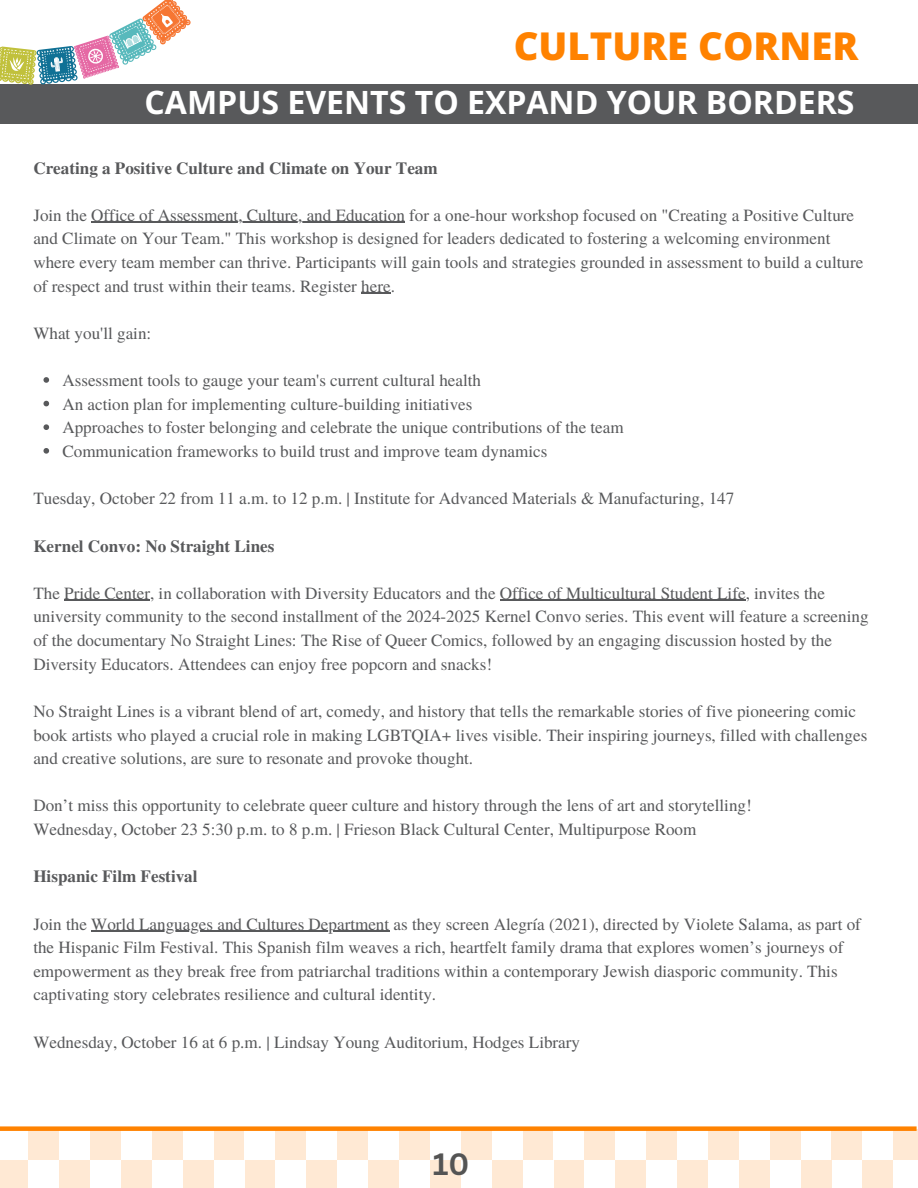
<style>
.page{position:relative;width:918px;height:1188px;background:#fff}
.page>*{position:absolute;margin:0;border:0;box-sizing:border-box;transform-origin:0 0}
.t1{font:800 38.25px "Open Sans";color:#ff8200}
.t2{font:700 32.1px "Open Sans";color:#fff}
.t3{font:700 30px "Canva Sans";color:#545454}
.t4{font:17.1px/23.7px "Te X Gyre Termes";color:#58595b}
.t5{font:700 17.1px "Te X Gyre Termes";color:#58595b}
</style>
<div class="page">
<div style="left:0;top:84px;width:918px;height:40px;background:#58595b"></div>
<div style="left:461px;top:1129px;width:31px;height:31px;background:#ffe9d4"></div>
<div style="left:523px;top:1129px;width:30px;height:31px;background:#ffe9d4"></div>
<div style="left:584px;top:1129px;width:31px;height:31px;background:#ffe9d4"></div>
<div style="left:646px;top:1129px;width:31px;height:31px;background:#ffe9d4"></div>
<div style="left:615px;top:1160px;width:31px;height:28px;background:#ffe9d4"></div>
<div style="left:553px;top:1160px;width:31px;height:28px;background:#ffe9d4"></div>
<div style="left:492px;top:1160px;width:31px;height:28px;background:#ffe9d4"></div>
<div style="left:430px;top:1160px;width:31px;height:28px;background:#ffe9d4"></div>
<div style="left:708px;top:1129px;width:31px;height:31px;background:#ffe9d4"></div>
<div style="left:770px;top:1129px;width:31px;height:31px;background:#ffe9d4"></div>
<div style="left:832px;top:1129px;width:30px;height:31px;background:#ffe9d4"></div>
<div style="left:893px;top:1129px;width:25px;height:31px;background:#ffe9d4"></div>
<div style="left:862px;top:1160px;width:31px;height:28px;background:#ffe9d4"></div>
<div style="left:801px;top:1160px;width:31px;height:28px;background:#ffe9d4"></div>
<div style="left:739px;top:1160px;width:31px;height:28px;background:#ffe9d4"></div>
<div style="left:677px;top:1160px;width:31px;height:28px;background:#ffe9d4"></div>
<div style="left:214px;top:1129px;width:31px;height:31px;background:#ffe9d4"></div>
<div style="left:275px;top:1129px;width:31px;height:31px;background:#ffe9d4"></div>
<div style="left:337px;top:1129px;width:31px;height:31px;background:#ffe9d4"></div>
<div style="left:399px;top:1129px;width:31px;height:31px;background:#ffe9d4"></div>
<div style="left:368px;top:1160px;width:31px;height:28px;background:#ffe9d4"></div>
<div style="left:306px;top:1160px;width:31px;height:28px;background:#ffe9d4"></div>
<div style="left:245px;top:1160px;width:30px;height:28px;background:#ffe9d4"></div>
<div style="left:183px;top:1160px;width:31px;height:28px;background:#ffe9d4"></div>
<div style="left:28px;top:1129px;width:31px;height:31px;background:#ffe9d4"></div>
<div style="left:90px;top:1129px;width:31px;height:31px;background:#ffe9d4"></div>
<div style="left:152px;top:1129px;width:31px;height:31px;background:#ffe9d4"></div>
<div style="left:121px;top:1160px;width:31px;height:28px;background:#ffe9d4"></div>
<div style="left:59px;top:1160px;width:31px;height:28px;background:#ffe9d4"></div>
<div style="left:0;top:1160px;width:28px;height:28px;background:#ffe9d4"></div>
<div style="left:0;top:1126px;width:917px;height:5px;background:#ff8200"></div>
<svg style="left:0;top:0;width:191px;height:85px"></svg>
<hr style="left:91px;top:222px;width:314px;height:1px;background:#58595b">
<hr style="left:361px;top:293px;width:30px;height:1px;background:#58595b">
<svg style="left:43px;top:377px;width:6px;height:6px"></svg>
<svg style="left:43px;top:401px;width:6px;height:5px"></svg>
<svg style="left:43px;top:424px;width:6px;height:6px"></svg>
<svg style="left:43px;top:448px;width:6px;height:6px"></svg>
<hr style="left:64px;top:600px;width:86px;height:1px;background:#58595b">
<hr style="left:500px;top:600px;width:246px;height:1px;background:#58595b">
<hr style="left:91px;top:931px;width:298px;height:1px;background:#58595b">
<h1 class="t1" style="left:514px;top:19px;width:346px">CULTURE CORNER</h1>
<h2 class="t2" style="left:145px;top:79px;width:711px">CAMPUS EVENTS TO EXPAND YOUR BORDERS</h2>
<h3 class="t5" style="left:33px;top:154px;width:406px">Creating a Positive Culture and Climate on Your Team</h3>
<p class="t4" style="left:33px;top:202px;width:822px">Join the Office of Assessment, Culture, and Education for a one-hour workshop focused on "Creating a Positive Culture</p>
<p class="t4" style="left:33px;top:226px;width:831px">and Climate on Your Team." This workshop is designed for leaders dedicated to fostering a welcoming environment where every team member can thrive. Participants will gain tools and strategies grounded in assessment to build a culture of respect and trust within their teams. Register here.</p>
<p class="t4" style="left:33px;top:320px;width:119px">What you'll gain:</p>
<p class="t4" style="left:62px;top:368px;width:420px">Assessment tools to gauge your team's current cultural health</p>
<p class="t4" style="left:62px;top:391px;width:412px">An action plan for implementing culture-building initiatives</p>
<p class="t4" style="left:62px;top:415px;width:563px">Approaches to foster belonging and celebrate the unique contributions of the team</p>
<p class="t4" style="left:62px;top:439px;width:487px">Communication frameworks to build trust and improve team dynamics</p>
<p class="t4" style="left:33px;top:486px;width:702px">Tuesday, October 22 from 11 a.m. to 12 p.m. | Institute for Advanced Materials &amp; Manufacturing, 147</p>
<h3 class="t5" style="left:33px;top:532px;width:243px">Kernel Convo: No Straight Lines</h3>
<p class="t4" style="left:33px;top:580px;width:837px">The Pride Center, in collaboration with Diversity Educators and the Office of Multicultural Student Life, invites the university community to the second installment of the 2024-2025 Kernel Convo series. This event will feature a screening of the documentary No Straight Lines: The Rise of Queer Comics, followed by an engaging discussion hosted by the Diversity Educators. Attendees can enjoy free popcorn and snacks!</p>
<p class="t4" style="left:33px;top:698px;width:835px">No Straight Lines is a vibrant blend of art, comedy, and history that tells the remarkable stories of five pioneering comic book artists who played a crucial role in making LGBTQIA+ lives visible. Their inspiring journeys, filled with challenges and creative solutions, are sure to resonate and provoke thought.</p>
<p class="t4" style="left:33px;top:793px;width:720px">Don’t miss this opportunity to celebrate queer culture and history through the lens of art and storytelling!</p>
<p class="t4" style="left:33px;top:817px;width:665px">Wednesday, October 23 5:30 p.m. to 8 p.m. | Frieson Black Cultural Center, Multipurpose Room</p>
<h3 class="t5" style="left:33px;top:863px;width:166px">Hispanic Film Festival</h3>
<p class="t4" style="left:33px;top:911px;width:829px">Join the World Languages and Cultures Department as they screen Alegría (2021), directed by Violete Salama, as part of</p>
<p class="t4" style="left:33px;top:935px;width:812px">the Hispanic Film Festival. This Spanish film weaves a rich, heartfelt family drama that explores women’s journeys of empowerment as they break free from patriarchal traditions within a contemporary Jewish diasporic community. This captivating story celebrates resilience and cultural identity.</p>
<p class="t4" style="left:33px;top:1029px;width:548px">Wednesday, October 16 at 6 p.m. | Lindsay Young Auditorium, Hodges Library</p>
<p class="t3" style="left:433px;top:1143px;width:38px">10</p>
</div>
